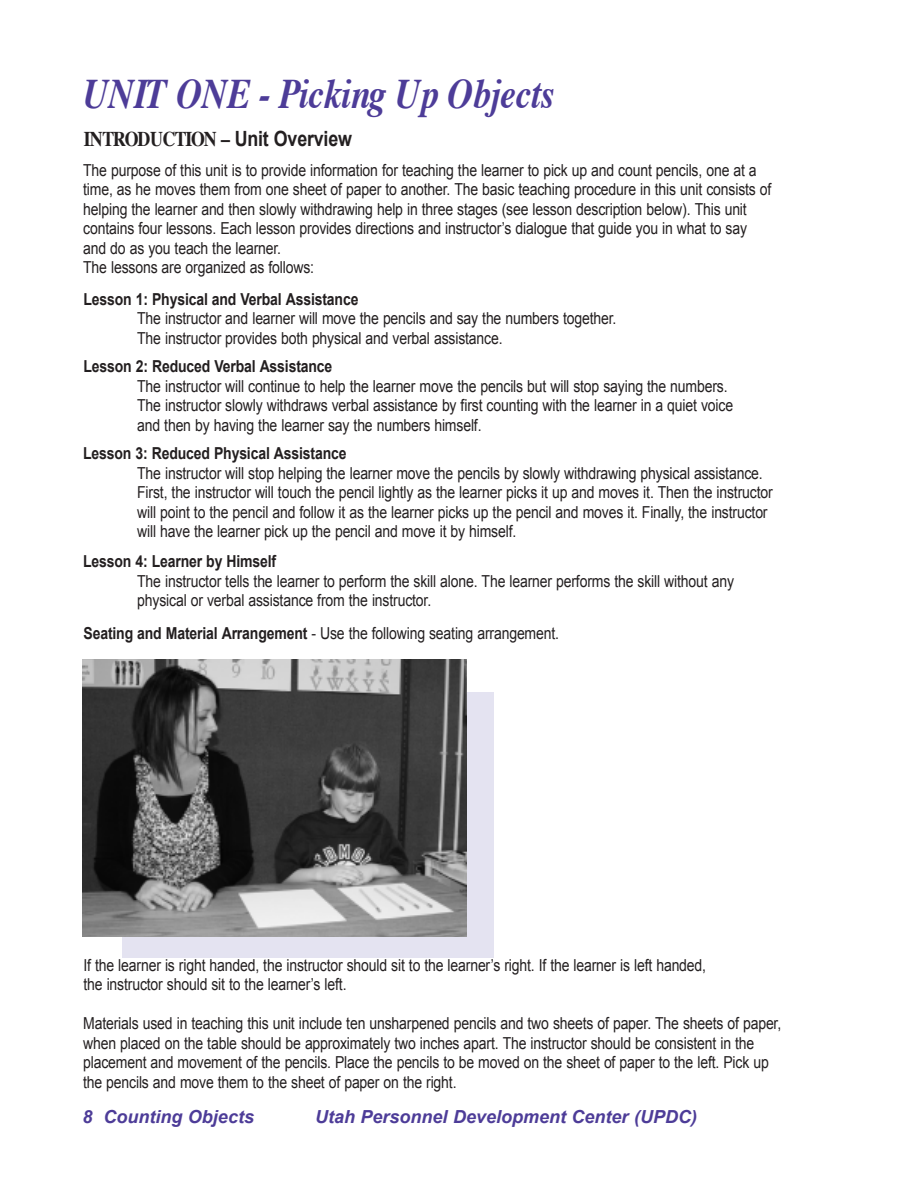
<style>
.page{position:relative;width:918px;height:1188px;background:#fff}
.page>*{position:absolute;margin:0;border:0;box-sizing:border-box;transform-origin:0 0}
.t1{font:italic 700 42px "Times";letter-spacing:-.01em;color:#4d3c98;scale:.85 1}
.t2{font:700 21px "Times";letter-spacing:-.065em;color:#231f20;scale:.85 1}
.t3{font:italic 700 18px "Arial";color:#4d3c98}
.t4{font:16.5px/19.5px "Arial";letter-spacing:-.01em;color:#231f20;scale:.85 1}
.t5{font:700 16.5px "Arial";letter-spacing:-.01em;color:#231f20;scale:.85 1}
.s1{font-family:"Arial"}
.s2{font-weight:700}
</style>
<div class="page">
<div style="left:122px;top:692px;width:372px;height:266px;background:#e4e3f1"></div>
<img style="left:82px;top:659px;width:385px;height:278px">
<h1 class="t1" style="left:83px;top:77px;width:556px">UNIT ONE - Picking Up Objects</h1>
<p class="t2" style="left:84px;top:130px;width:317px">INTRODUCTION – <span class="s1">Unit Overview</span></p>
<p class="t4" style="left:83px;top:160px;width:811px">The purpose of this unit is to provide information for teaching the learner to pick up and count pencils, one at a time, as he moves them from one sheet of paper to another. The basic teaching procedure in this unit consists of helping the learner and then slowly withdrawing help in three stages (see lesson description below). This unit contains four lessons. Each lesson provides directions and instructor’s dialogue that guide you in what to say and do as you teach the learner.<br>The lessons are organized as follows:</p>
<p class="t5" style="left:84px;top:290px;width:325px">Lesson 1: Physical and Verbal Assistance</p>
<p class="t4" style="left:137px;top:309px;width:565px">The instructor and learner will move the pencils and say the numbers together.<br>The instructor provides both physical and verbal assistance.</p>
<p class="t5" style="left:84px;top:357px;width:294px">Lesson 2: Reduced Verbal Assistance</p>
<p class="t4" style="left:137px;top:376px;width:703px">The instructor will continue to help the learner move the pencils but will stop saying the numbers.<br>The instructor slowly withdraws verbal assistance by first counting with the learner in a quiet voice and then by having the learner say the numbers himself.</p>
<p class="t5" style="left:83px;top:444px;width:311px">Lesson 3: Reduced Physical Assistance</p>
<p class="t4" style="left:137px;top:463px;width:749px">The instructor will stop helping the learner move the pencils by slowly withdrawing physical assistance.<br>First, the instructor will touch the pencil lightly as the learner picks it up and moves it. Then the instructor will point to the pencil and follow it as the learner picks up the pencil and moves it. Finally, the instructor will have the learner pick up the pencil and move it by himself.</p>
<p class="t5" style="left:83px;top:552px;width:229px">Lesson 4: Learner by Himself</p>
<p class="t4" style="left:137px;top:571px;width:704px">The instructor tells the learner to perform the skill alone. The learner performs the skill without any physical or verbal assistance from the instructor.</p>
<p class="t4" style="left:84px;top:624px;width:561px"><span class="s2">Seating and Material Arrangement</span> - Use the following seating arrangement.</p>
<p class="t4" style="left:84px;top:955px;width:734px">If the learner is right handed, the instructor should sit to the learner’s right. If the learner is left handed, the instructor should sit to the learner’s left.</p>
<p class="t4" style="left:83px;top:1014px;width:823px">Materials used in teaching this unit include ten unsharpened pencils and two sheets of paper. The sheets of paper, when placed on the table should be approximately two inches apart. The instructor should be consistent in the placement and movement of the pencils. Place the pencils to be moved on the sheet of paper to the left. Pick up the pencils and move them to the sheet of paper on the right.</p>
<p class="t3" style="left:83px;top:1106px;width:173px">8 Counting Objects</p>
<p class="t3" style="left:315px;top:1106px;width:384px">Utah Personnel Development Center (UPDC)</p>
</div>
